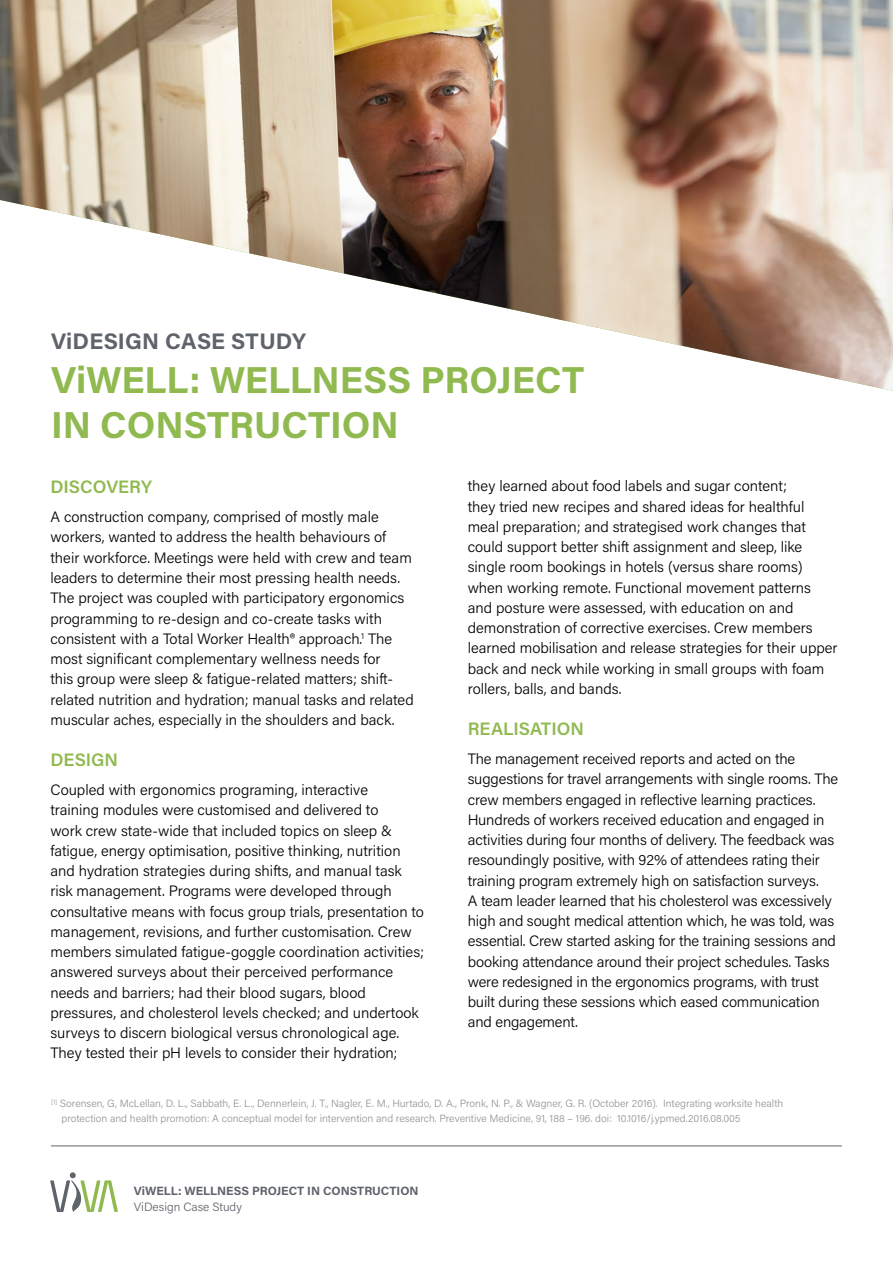
<style>
.page{position:relative;width:893px;height:1263px;background:#fff}
.page>*{position:absolute;margin:0;border:0;box-sizing:border-box;transform-origin:0 0}
.t1{font:700 37.5px/45px "Acumin Pro";color:#90b94f}
.t2{font:700 22.5px "Acumin Pro";letter-spacing:.01em;color:#5f636a}
.t3{font:600 18px "Acumin Pro";color:#90b94f}
.t4{font:300 15px/20.2px "Acumin Pro";color:#000}
.t5{font:700 12px "Acumin Pro";color:#5f636a}
.t6{font:300 12px "Acumin Pro";color:#5f636a}
.t7{font:300 10.5px/15px "Acumin Pro";color:#939598}
</style>
<div class="page">
<svg style="left:50px;top:1172px;width:68px;height:40px"></svg>
<hr style="left:51px;top:1146px;width:791px;height:1px;background:#5f636a">
<img style="left:0;top:0;width:893px;height:391px">
<h2 class="t2" style="left:51px;top:325px;width:257px">ViDESIGN CASE STUDY</h2>
<h1 class="t1" style="left:51px;top:356px;width:534px">ViWELL: WELLNESS PROJECT<br>IN CONSTRUCTION</h1>
<p class="t3" style="left:50px;top:475px;width:103px">DISCOVERY</p>
<p class="t4" style="left:50px;top:506px;width:365px">A construction company, comprised of mostly male workers, wanted to address the health behaviours of their workforce. Meetings were held with crew and team leaders to determine their most pressing health needs.<br>The project was coupled with participatory ergonomics programming to re-design and co-create tasks with consistent with a Total Worker Health® approach.<sup>1</sup> The most significant complementary wellness needs for<br>this group were sleep &amp; fatigue-related matters; shift&shy;related nutrition and hydration; manual tasks and related muscular aches, especially in the shoulders and back.</p>
<p class="t3" style="left:50px;top:747px;width:69px">DESIGN</p>
<p class="t4" style="left:50px;top:779px;width:375px">Coupled with ergonomics programing, interactive<br>training modules were customised and delivered to<br>work crew state-wide that included topics on sleep &amp; fatigue, energy optimisation, positive thinking, nutrition and hydration strategies during shifts, and manual task risk management. Programs were developed through consultative means with focus group trials, presentation to management, revisions, and further customisation. Crew members simulated fatigue-goggle coordination activities; answered surveys about their perceived performance needs and barriers; had their blood sugars, blood pressures, and cholesterol levels checked; and undertook surveys to discern biological versus chronological age.<br>They tested their pH levels to consider their hydration;</p>
<p class="t4" style="left:468px;top:475px;width:371px">they learned about food labels and sugar content;<br>they tried new recipes and shared ideas for healthful meal preparation; and strategised work changes that could support better shift assignment and sleep, like single room bookings in hotels (versus share rooms) when working remote. Functional movement patterns and posture were assessed, with education on and demonstration of corrective exercises. Crew members learned mobilisation and release strategies for their upper back and neck while working in small groups with foam rollers, balls, and bands.</p>
<p class="t3" style="left:468px;top:716px;width:118px">REALISATION</p>
<p class="t4" style="left:468px;top:748px;width:372px">The management received reports and acted on the suggestions for travel arrangements with single rooms. The crew members engaged in reflective learning practices.<br>Hundreds of workers received education and engaged in activities during four months of delivery. The feedback was resoundingly positive, with 92% of attendees rating their training program extremely high on satisfaction surveys.<br>A team leader learned that his cholesterol was excessively high and sought medical attention which, he was told, was essential. Crew started asking for the training sessions and booking attendance around their project schedules. Tasks were redesigned in the ergonomics programs, with trust built during these sessions which eased communication and engagement.</p>
<p class="t7" style="left:62px;top:1095px;width:723px;text-indent:-10px"><sup>[1]</sup> Sorensen, G, McLellan, D. L., Sabbath, E. L., Dennerlein, J. T., Nagler, E. M., Hurtado, D. A., Pronk, N. P., &amp; Wagner, G. R. (October 2016). Integrating worksite health protection and health promotion: A conceptual model for intervention and research. Preventive Medicine, 91, 188 – 196. doi: 10.1016/j.ypmed.2016.08.005</p>
<p class="t5" style="left:134px;top:1182px;width:286px">ViWELL: WELLNESS PROJECT IN CONSTRUCTION</p>
<p class="t6" style="left:134px;top:1199px;width:110px">ViDesign Case Study</p>
</div>
